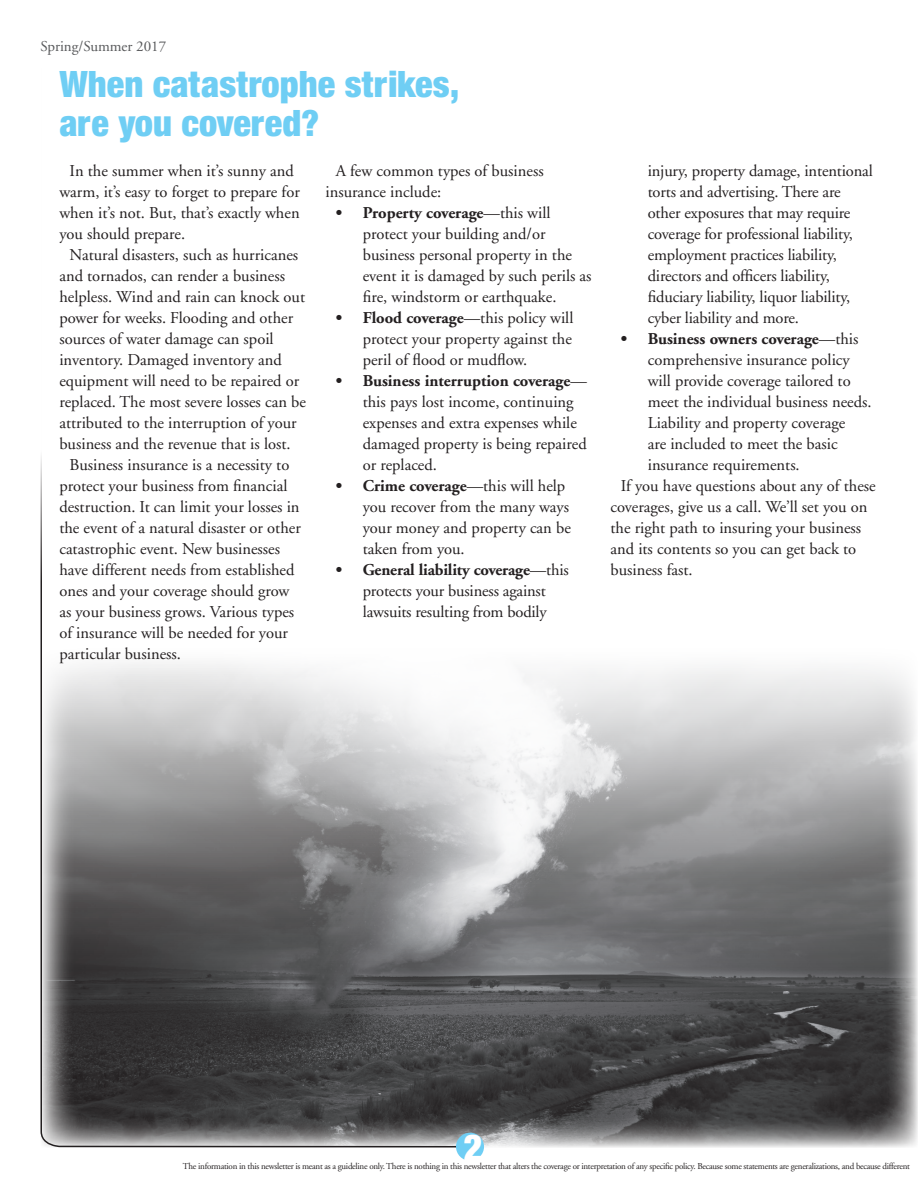
<style>
.page{position:relative;width:918px;height:1188px;background:#fff}
.page>*{position:absolute;margin:0;border:0;box-sizing:border-box;transform-origin:0 0}
.t1{font:39px/39px "Sans Black Condensed DTC";color:#6fcef4}
.t2{font:39px "Sans Black Condensed DTC";color:#fff}
.t3{font:16.5px/21px "Adobe Garamond";color:#231f20}
.t4{font:700 16.5px "Adobe Garamond";color:#231f20}
.t5{font:15px "Adobe Garamond";color:#57585a}
.t6{font:9px "Adobe Garamond";letter-spacing:-.03em;color:#231f20}
.s1{font-weight:700}
.s2{font-weight:400}
</style>
<div class="page">
<img style="left:468px;top:668px;width:450px;height:480px">
<svg style="left:40px;top:456px;width:428px;height:692px"></svg>
<div style="left:456px;top:1133px;width:28px;height:28px;background:#6fcef4;border-radius:50%"></div>
<p class="t5" style="left:40px;top:39px;width:127px">Spring/Summer 2017</p>
<h1 class="t1" style="left:59px;top:64px;width:401px">When catastrophe strikes, are you covered?</h1>
<p class="t3" style="left:59px;top:160px;width:242px;text-indent:10px">In the summer when it’s sunny and warm, it’s easy to forget to prepare for when it’s not. But, that’s exactly when you should prepare.</p>
<p class="t3" style="left:70px;top:244px;width:230px">Natural disasters, such as hurricanes</p>
<p class="t3" style="left:59px;top:265px;width:227px">and tornados, can render a business</p>
<p class="t3" style="left:59px;top:286px;width:247px">helpless. Wind and rain can knock out</p>
<p class="t3" style="left:59px;top:307px;width:235px">power for weeks. Flooding and other</p>
<p class="t3" style="left:59px;top:328px;width:216px">sources of water damage can spoil</p>
<p class="t3" style="left:59px;top:349px;width:224px">inventory. Damaged inventory and</p>
<p class="t3" style="left:59px;top:370px;width:241px">equipment will need to be repaired or</p>
<p class="t3" style="left:59px;top:391px;width:248px">replaced. The most severe losses can be</p>
<p class="t3" style="left:59px;top:412px;width:239px">attributed to the interruption of your</p>
<p class="t3" style="left:59px;top:433px;width:233px">business and the revenue that is lost.</p>
<p class="t3" style="left:70px;top:454px;width:221px">Business insurance is a necessity to</p>
<p class="t3" style="left:59px;top:475px;width:230px">protect your business from financial</p>
<p class="t3" style="left:59px;top:496px;width:242px">destruction. It can limit your losses in</p>
<p class="t3" style="left:59px;top:517px;width:243px">the event of a natural disaster or other</p>
<p class="t3" style="left:59px;top:538px;width:222px">catastrophic event. New businesses</p>
<p class="t3" style="left:59px;top:559px;width:237px">have different needs from established</p>
<p class="t3" style="left:59px;top:580px;width:232px">ones and your coverage should grow</p>
<p class="t3" style="left:59px;top:601px;width:236px">as your business grows. Various types</p>
<p class="t3" style="left:59px;top:622px;width:230px">of insurance will be needed for your</p>
<p class="t3" style="left:59px;top:643px;width:123px">particular business.</p>
<p class="t3" style="left:326px;top:161px;width:220px;text-indent:10px">A few common types of business insurance include:</p>
<p class="t3" style="left:363px;top:203px;width:230px;text-indent:-27px"><span class="s1">• Property coverage</span>—this will protect your building and/or business personal property in the event it is damaged by such perils as fire, windstorm or earthquake.</p>
<p class="t3" style="left:363px;top:308px;width:212px;text-align:justify;text-indent:-27px"><span class="s1">• Flood coverage</span>—this policy will protect your property against the peril of flood or mudflow.</p>
<p class="t3" style="left:363px;top:371px;width:226px;text-indent:-27px"><span class="s1">• Business interruption coverage</span>— this pays lost income, continuing expenses and extra expenses while damaged property is being repaired or replaced.</p>
<p class="t3" style="left:363px;top:476px;width:210px;text-indent:-27px"><span class="s1">• Crime coverage</span>—this will help you recover from the many ways your money and property can be taken from you.</p>
<p class="t3" style="left:336px;top:560px;width:235px;text-align:center"><span class="s1">• General liability coverage</span>—this protects your business against lawsuits resulting from bodily</p>
<p class="t3" style="left:648px;top:161px;width:227px">injury, property damage, intentional torts and advertising. There are other exposures that may require coverage for professional liability, employment practices liability, directors and officers liability, fiduciary liability, liquor liability, cyber liability and more.</p>
<p class="t4" style="left:621px;top:330px;width:239px">• Business owners coverage<span class="s2">—this</span></p>
<p class="t3" style="left:648px;top:350px;width:204px">comprehensive insurance policy</p>
<p class="t3" style="left:648px;top:371px;width:204px">will provide coverage tailored to</p>
<p class="t3" style="left:648px;top:392px;width:225px">meet the individual business needs.</p>
<p class="t3" style="left:648px;top:413px;width:199px">Liability and property coverage</p>
<p class="t3" style="left:648px;top:434px;width:191px">are included to meet the basic</p>
<p class="t3" style="left:648px;top:455px;width:154px">insurance requirements.</p>
<p class="t3" style="left:621px;top:476px;width:257px">If you have questions about any of these</p>
<p class="t3" style="left:610px;top:497px;width:258px">coverages, give us a call. We’ll set you on</p>
<p class="t3" style="left:610px;top:518px;width:252px">the right path to insuring your business</p>
<p class="t3" style="left:610px;top:539px;width:247px">and its contents so you can get back to</p>
<p class="t3" style="left:610px;top:560px;width:84px">business fast.</p>
<h1 class="t2" style="left:464px;top:1124px;width:20px">2</h1>
<p class="t6" style="left:183px;top:1161px;width:729px">The information in this newsletter is meant as a guideline only. There is nothing in this newsletter that alters the coverage or interpretation of any specific policy. Because some statements are generalizations, and because different</p>
</div>
